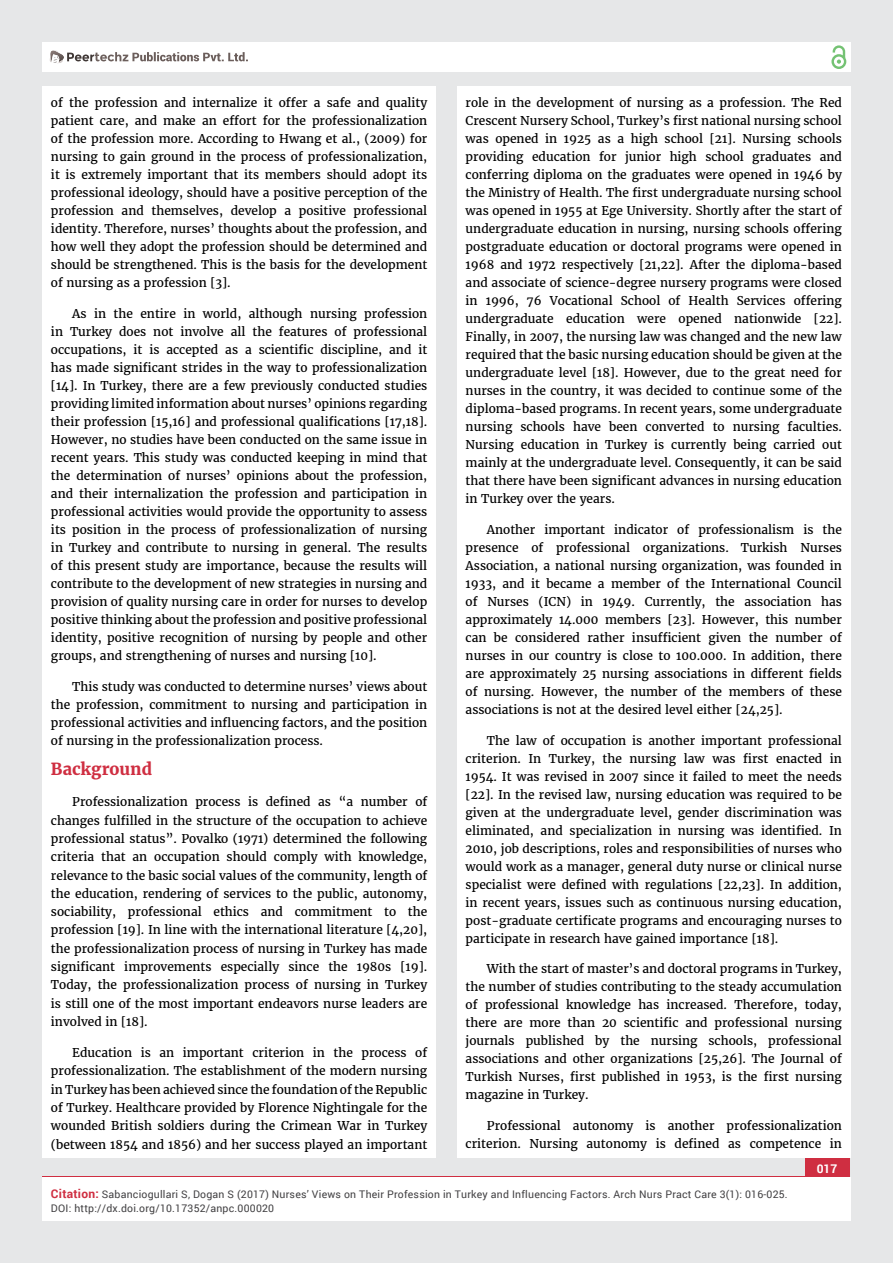
<style>
.page{position:relative;width:893px;height:1263px;background:#e6e7e8}
.page>*{position:absolute;margin:0;border:0;box-sizing:border-box;transform-origin:0 0}
.t1{font:700 16.5px "Merriweather";color:#cf2e41}
.t2{font:12px/18px "Merriweather";color:#000;text-align:justify}
.t3{font:700 12px "Roboto";color:#fff}
.t4{font:10.5px/13.5px "Roboto";letter-spacing:.02em;color:#414042}
.s1{font-weight:700;font-size:12px;color:#cf2e41}
</style>
<div class="page">
<div style="left:42px;top:43px;width:808px;height:29px;background:#fff"></div>
<div style="left:831px;top:54px;width:15px;height:15px;border:2px solid #74c273;border-radius:50%"></div>
<svg style="left:831px;top:45px;width:15px;height:19px"></svg>
<div style="left:805px;top:1157px;width:45px;height:52px;background:#cf2e41"></div>
<svg style="left:49px;top:50px;width:199px;height:14px"></svg>
<div style="left:42px;top:1177px;width:809px;height:43px;background:#fff"></div>
<div style="left:42px;top:87px;width:394px;height:1071px;background:#fff"></div>
<div style="left:457px;top:87px;width:393px;height:1071px;background:#fff"></div>
<p class="t2" style="left:51px;top:94px;width:378px">of the profession and internalize it offer a safe and quality patient care, and make an effort for the professionalization of the profession more. According to Hwang et al., (2009) for nursing to gain ground in the process of professionalization, it is extremely important that its members should adopt its professional ideology, should have a positive perception of the profession and themselves, develop a positive professional identity. Therefore, nurses’ thoughts about the profession, and how well they adopt the profession should be determined and should be strengthened. This is the basis for the development of nursing as a profession [3].</p>
<p class="t2" style="left:51px;top:305px;width:378px;text-indent:21px">As in the entire in world, although nursing profession in Turkey does not involve all the features of professional occupations, it is accepted as a scientific discipline, and it has made significant strides in the way to professionalization [14]. In Turkey, there are a few previously conducted studies providing limited information about nurses’ opinions regarding their profession [15,16] and professional qualifications [17,18].<br>However, no studies have been conducted on the same issue in recent years. This study was conducted keeping in mind that the determination of nurses’ opinions about the profession, and their internalization the profession and participation in professional activities would provide the opportunity to assess its position in the process of professionalization of nursing in Turkey and contribute to nursing in general. The results of this present study are importance, because the results will contribute to the development of new strategies in nursing and provision of quality nursing care in order for nurses to develop positive thinking about the profession and positive professional identity, positive recognition of nursing by people and other groups, and strengthening of nurses and nursing [10].</p>
<p class="t2" style="left:51px;top:677px;width:378px;text-indent:21px">This study was conducted to determine nurses’ views about the profession, commitment to nursing and participation in professional activities and influencing factors, and the position of nursing in the professionalization process.</p>
<h1 class="t1" style="left:51px;top:759px;width:103px">Background</h1>
<p class="t2" style="left:51px;top:793px;width:378px;text-indent:21px">Professionalization process is defined as “a number of changes fulfilled in the structure of the occupation to achieve professional status”. Povalko (1971) determined the following criteria that an occupation should comply with knowledge, relevance to the basic social values of the community, length of the education, rendering of services to the public, autonomy, sociability, professional ethics and commitment to the profession [19]. In line with the international literature [4,20], the professionalization process of nursing in Turkey has made significant improvements especially since the 1980s [19].<br>Today, the professionalization process of nursing in Turkey is still one of the most important endeavors nurse leaders are involved in [18].</p>
<p class="t2" style="left:51px;top:1044px;width:378px;text-indent:21px">Education is an important criterion in the process of professionalization. The establishment of the modern nursing in Turkey has been achieved since the foundation of the Republic of Turkey. Healthcare provided by Florence Nightingale for the wounded British soldiers during the Crimean War in Turkey (between 1854 and 1856) and her success played an important</p>
<p class="t2" style="left:466px;top:94px;width:378px">role in the development of nursing as a profession. The Red Crescent Nursery School, Turkey’s first national nursing school was opened in 1925 as a high school [21]. Nursing schools providing education for junior high school graduates and conferring diploma on the graduates were opened in 1946 by the Ministry of Health. The first undergraduate nursing school was opened in 1955 at Ege University. Shortly after the start of undergraduate education in nursing, nursing schools offering postgraduate education or doctoral programs were opened in 1968 and 1972 respectively [21,22]. After the diploma-based and associate of science-degree nursery programs were closed in 1996, 76 Vocational School of Health Services offering undergraduate education were opened nationwide [22].<br>Finally, in 2007, the nursing law was changed and the new law required that the basic nursing education should be given at the undergraduate level [18]. However, due to the great need for nurses in the country, it was decided to continue some of the diploma-based programs. In recent years, some undergraduate nursing schools have been converted to nursing faculties.<br>Nursing education in Turkey is currently being carried out mainly at the undergraduate level. Consequently, it can be said that there have been significant advances in nursing education in Turkey over the years.</p>
<p class="t2" style="left:466px;top:521px;width:378px;text-indent:21px">Another important indicator of professionalism is the presence of professional organizations. Turkish Nurses Association, a national nursing organization, was founded in 1933, and it became a member of the International Council of Nurses (ICN) in 1949. Currently, the association has approximately 14.000 members [23]. However, this number can be considered rather insufficient given the number of nurses in our country is close to 100.000. In addition, there are approximately 25 nursing associations in different fields of nursing. However, the number of the members of these associations is not at the desired level either [24,25].</p>
<p class="t2" style="left:466px;top:731px;width:378px;text-indent:21px">The law of occupation is another important professional criterion. In Turkey, the nursing law was first enacted in 1954. It was revised in 2007 since it failed to meet the needs [22]. In the revised law, nursing education was required to be given at the undergraduate level, gender discrimination was eliminated, and specialization in nursing was identified. In 2010, job descriptions, roles and responsibilities of nurses who would work as a manager, general duty nurse or clinical nurse specialist were defined with regulations [22,23]. In addition, in recent years, issues such as continuous nursing education, post-graduate certificate programs and encouraging nurses to participate in research have gained importance [18].</p>
<p class="t2" style="left:466px;top:960px;width:378px;text-indent:21px">With the start of master’s and doctoral programs in Turkey, the number of studies contributing to the steady accumulation of professional knowledge has increased. Therefore, today, there are more than 20 scientific and professional nursing journals published by the nursing schools, professional associations and other organizations [25,26]. The Journal of Turkish Nurses, first published in 1953, is the first nursing magazine in Turkey.</p>
<p class="t2" style="left:466px;top:1117px;width:378px;text-align:right">Professional autonomy is another professionalization criterion. Nursing autonomy is defined as competence in</p>
<p class="t3" style="left:817px;top:1161px;width:22px">017</p>
<p class="t4" style="left:51px;top:1188px;width:738px"><span class="s1">Citation:</span> Sabanciogullari S, Dogan S (2017) Nurses’ Views on Their Profession in Turkey and Influencing Factors. Arch Nurs Pract Care 3(1): 016-025.<br>DOI: http://dx.doi.org/10.17352/anpc.000020</p>
</div>
